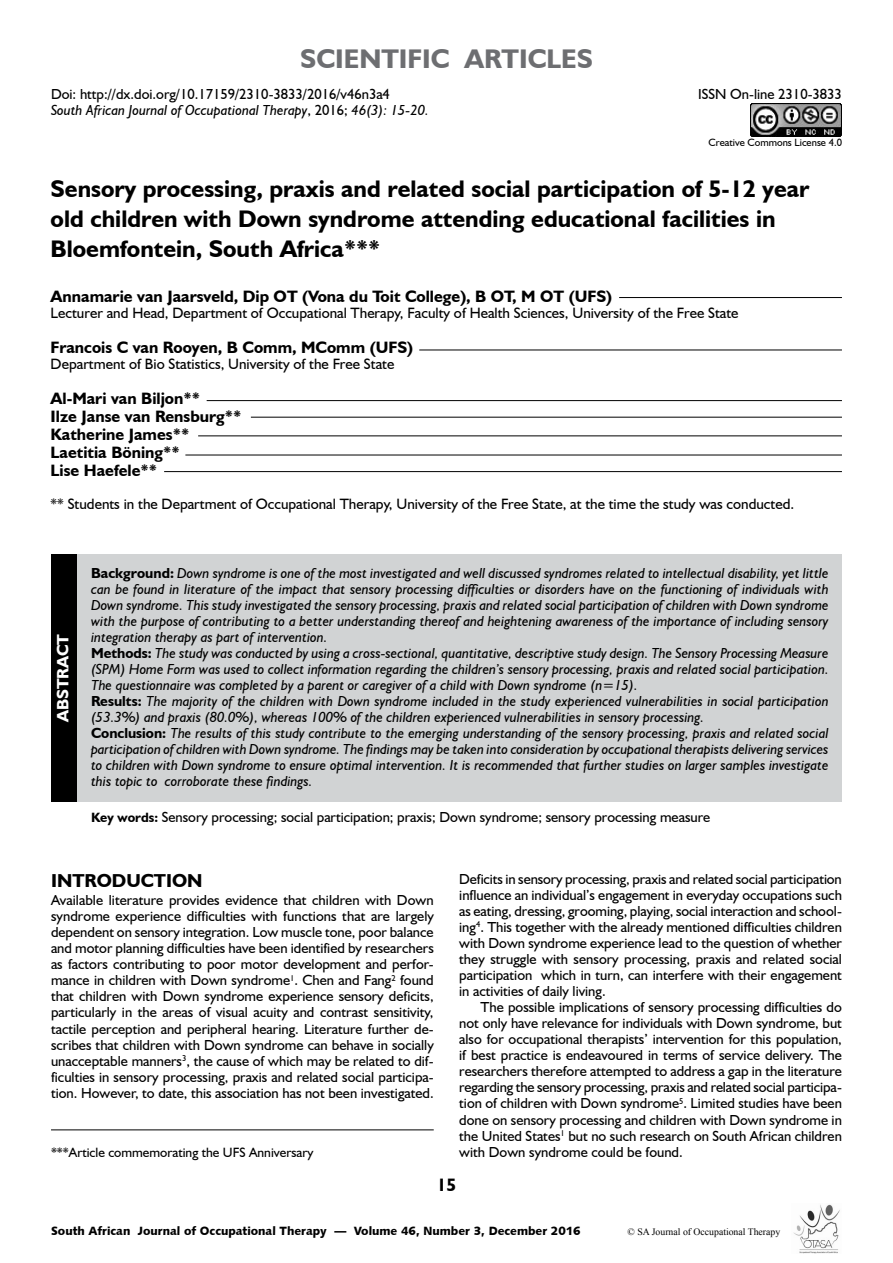
<style>
.page{position:relative;width:893px;height:1263px;background:#fff}
.page>*{position:absolute;margin:0;border:0;box-sizing:border-box;transform-origin:0 0}
.t1{font:700 27px "Humanist 521 BT";color:#6d6e71}
.t2{font:700 24px/30px "Humanist 521 BT";color:#000}
.t3{font:700 18.75px "Humanist 521 BT";color:#000}
.t4{font:700 18px "Humanist 521 BT";color:#000}
.t5{font:700 16.5px/18px "Humanist 521 BT";color:#000}
.t6{font:700 16.5px "Humanist 521 BT";color:#fff}
.t7{font:15px "Humanist 521 BT";color:#000}
.t8{font:14.55px/16px "Humanist 521 BT";color:#000;text-align:justify}
.t9{font:italic 14.55px/16px "Humanist 521 BT";color:#000}
.t10{font:13.5px "Humanist 521 BT";color:#000}
.t11{font:12px "Humanist 531 BT Black A";color:#000}
.t12{font:10.5px "Humanist 521 BT";color:#000}
.t13{font:9.75px "Times New Roman";color:#000}
.s1{font-style:italic}
.s2{font-weight:700;font-style:normal}
.s3{font-weight:700;font-size:13.5px}
</style>
<div class="page">
<img style="left:793px;top:1204px;width:47px;height:50px">
<div style="left:52px;top:554px;width:790px;height:248px;background:#d1d3d4"></div>
<div style="left:51px;top:554px;width:26px;height:248px;background:#000"></div>
<hr style="left:619px;top:297px;width:223px;height:1px;background:#000">
<img style="left:750px;top:103px;width:92px;height:33px">
<hr style="left:51px;top:1129px;width:383px;height:1px;background:#000">
<hr style="left:419px;top:350px;width:423px;height:1px;background:#000">
<hr style="left:207px;top:400px;width:635px;height:1px;background:#000">
<hr style="left:251px;top:417px;width:591px;height:1px;background:#000">
<hr style="left:198px;top:436px;width:644px;height:1px;background:#000">
<hr style="left:185px;top:455px;width:657px;height:1px;background:#000">
<hr style="left:164px;top:471px;width:678px;height:1px;background:#000">
<h1 class="t1" style="left:300px;top:42px;width:294px">SCIENTIFIC ARTICLES</h1>
<p class="t8" style="left:51px;top:86px;width:379px">Doi: http://dx.doi.org/10.17159/2310-3833/2016/v46n3a4<br><span class="s1">South African Journal of Occupational Therapy</span>, 2016; <span class="s1">46(3): 15-20.</span></p>
<p class="t8" style="left:698px;top:86px;width:145px">ISSN On-line 2310-3833</p>
<p class="t12" style="left:708px;top:135px;width:135px">Creative Commons License 4.0</p>
<h2 class="t2" style="left:51px;top:174px;width:760px">Sensory processing, praxis and related social participation of 5-12 year old children with Down syndrome attending educational facilities in<br>Bloemfontein, South Africa***</h2>
<p class="t5" style="left:51px;top:287px;width:563px">Annamarie van Jaarsveld, Dip OT (Vona du Toit College), B OT, M OT (UFS)</p>
<p class="t7" style="left:51px;top:304px;width:689px">Lecturer and Head, Department of Occupational Therapy, Faculty of Health Sciences, University of the Free State</p>
<p class="t5" style="left:51px;top:338px;width:364px">Francois C van Rooyen, B Comm, MComm (UFS)</p>
<p class="t7" style="left:51px;top:355px;width:345px">Department of Bio Statistics, University of the Free State</p>
<p class="t5" style="left:51px;top:389px;width:192px">Al-Mari van Biljon**<br>Ilze Janse van Rensburg**<br>Katherine James**<br>Laetitia Böning**<br>Lise Haefele**</p>
<p class="t7" style="left:51px;top:494px;width:745px">** Students in the Department of Occupational Therapy, University of the Free State, at the time the study was conducted.</p>
<p class="t6" style="left:53px;top:722px;width:90px;rotate:-90deg">ABSTRACT</p>
<p class="t9" style="left:91px;top:564px;width:739px"><span class="s2">Background:</span> Down syndrome is one of the most investigated and well discussed syndromes related to intellectual disability, yet little can be found in literature of the impact that sensory processing difficulties or disorders have on the functioning of individuals with Down syndrome. This study investigated the sensory processing, praxis and related social participation of children with Down syndrome with the purpose of contributing to a better understanding thereof and heightening awareness of the importance of including sensory integration therapy as part of intervention.<br><span class="s2">Methods:</span> The study was conducted by using a cross-sectional, quantitative, descriptive study design. The Sensory Processing Measure (SPM) Home Form was used to collect information regarding the children’s sensory processing, praxis and related social participation.<br>The questionnaire was completed by a parent or caregiver of a child with Down syndrome (n=15).<br><span class="s2">Results:</span> The majority of the children with Down syndrome included in the study experienced vulnerabilities in social participation (53.3%) and praxis (80.0%), whereas 100% of the children experienced vulnerabilities in sensory processing.<br><span class="s2">Conclusion:</span> The results of this study contribute to the emerging understanding of the sensory processing, praxis and related social participation of children with Down syndrome. The findings may be taken into consideration by occupational therapists delivering services to children with Down syndrome to ensure optimal intervention. It is recommended that further studies on larger samples investigate this topic to corroborate these findings.</p>
<p class="t8" style="left:91px;top:808px;width:621px"><span class="s3">Key words:</span> Sensory processing; social participation; praxis; Down syndrome; sensory processing measure</p>
<p class="t3" style="left:51px;top:869px;width:153px">INTRODUCTION</p>
<p class="t8" style="left:51px;top:892px;width:384px">Available literature provides evidence that children with Down syndrome experience difficulties with functions that are largely dependent on sensory integration. Low muscle tone, poor balance and motor planning difficulties have been identified by researchers as factors contributing to poor motor development and perfor&shy;mance in children with Down syndrome<sup>1</sup>. Chen and Fang<sup>2</sup> found that children with Down syndrome experience sensory deficits, particularly in the areas of visual acuity and contrast sensitivity, tactile perception and peripheral hearing. Literature further de&shy;scribes that children with Down syndrome can behave in socially unacceptable manners<sup>3</sup>, the cause of which may be related to dif&shy;ficulties in sensory processing, praxis and related social participa&shy;tion. However, to date, this association has not been investigated.</p>
<p class="t10" style="left:51px;top:1144px;width:264px">***Article commemorating the UFS Anniversary</p>
<p class="t8" style="left:459px;top:870px;width:384px">Deficits in sensory processing, praxis and related social participation influence an individual’s engagement in everyday occupations such as eating, dressing, grooming, playing, social interaction and school&shy;ing<sup>4</sup>. This together with the already mentioned difficulties children with Down syndrome experience lead to the question of whether they struggle with sensory processing, praxis and related social participation which in turn, can interfere with their engagement in activities of daily living.</p>
<p class="t8" style="left:459px;top:999px;width:384px;text-indent:21px">The possible implications of sensory processing difficulties do not only have relevance for individuals with Down syndrome, but also for occupational therapists’ intervention for this population, if best practice is endeavoured in terms of service delivery. The researchers therefore attempted to address a gap in the literature regarding the sensory processing, praxis and related social participa&shy;tion of children with Down syndrome<sup>5</sup>. Limited studies have been done on sensory processing and children with Down syndrome in the United States<sup>1</sup> but no such research on South African children with Down syndrome could be found.</p>
<p class="t4" style="left:437px;top:1174px;width:21px">15</p>
<p class="t11" style="left:51px;top:1223px;width:531px">South African Journal of Occupational Therapy — Volume 46, Number 3, December 2016</p>
<p class="t13" style="left:628px;top:1225px;width:154px">© SA Journal of Occupational Therapy</p>
</div>
